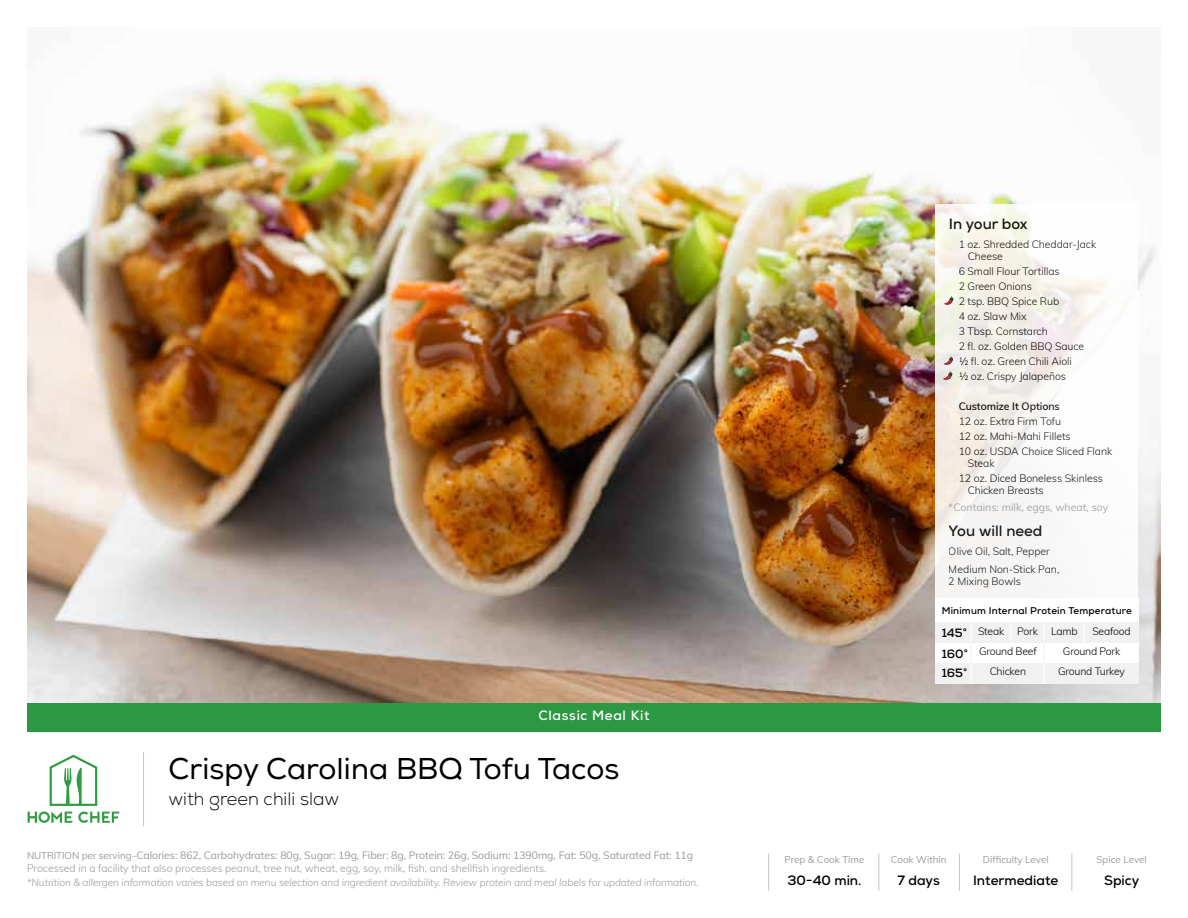
<style>
.page{position:relative;width:1188px;height:918px;background:#fff}
.page>*{position:absolute;margin:0;border:0;box-sizing:border-box;transform-origin:0 0}
.t1{font:30px "Nexa";color:#000}
.t2{font:300 18px "Nexa";color:#000}
.t3{font:700 15px "Nexa";color:#000}
.t4{font:700 13.5px "Nexa";color:#000}
.t5{font:700 13.5px "Nexa";letter-spacing:.05em;color:#fff}
.t6{font:700 12px/20px "Nexa";color:#000;text-align:justify}
.t7{font:300 10.5px/15px "Muli";letter-spacing:-.005em;color:#000}
.t8{font:10.5px/13.5px "Muli";letter-spacing:-.005em;color:#9a9a9a}
.t9{font:600 10.5px "Muli";letter-spacing:-.005em;color:#000}
.t10{font:italic 300 10.2px "Muli";letter-spacing:-.005em;color:#9a9a9a}
.t11{font:9.75px "Muli";color:#9a9a9a}
.t12{font:700 9.75px "Nexa";letter-spacing:.02em;color:#000}
.s1{font-size:9.75px}
.s2{font-weight:300}
</style>
<div class="page">
<img style="left:27px;top:76px;width:1134px;height:627px">
<hr style="left:143px;top:752px;width:1px;height:74px;background:#c7c6c5">
<hr style="left:878px;top:854px;width:1px;height:37px;background:#c7c6c5">
<hr style="left:768px;top:854px;width:1px;height:37px;background:#c7c6c5">
<hr style="left:959px;top:854px;width:1px;height:37px;background:#c7c6c5">
<hr style="left:1071px;top:854px;width:1px;height:37px;background:#c7c6c5">
<svg style="left:28px;top:755px;width:91px;height:68px"></svg>
<svg style="left:935px;top:205px;width:203px;height:394px;fill:#f8f7f5"></svg>
<svg style="left:944px;top:356px;width:9px;height:9px"></svg>
<div style="left:935px;top:599px;width:203px;height:85px;background:#fff"></div>
<div style="left:935px;top:663px;width:203px;height:21px;background:#f1f1f1"></div>
<div style="left:935px;top:622px;width:203px;height:21px;background:#f1f1f1"></div>
<svg style="left:943px;top:371px;width:9px;height:9px"></svg>
<svg style="left:944px;top:296px;width:9px;height:9px"></svg>
<div style="left:27px;top:703px;width:1134px;height:28px;background:#2c9942"></div>
<p class="t5" style="left:538px;top:707px;width:113px">Classic Meal Kit</p>
<h1 class="t1" style="left:168px;top:751px;width:452px">Crispy Carolina BBQ Tofu Tacos</h1>
<h2 class="t2" style="left:168px;top:788px;width:172px">with green chili slaw</h2>
<p class="t8" style="left:27px;top:848px;width:668px"><span class="s1">NUTRITION per serving–</span>Calories: 862, Carbohydrates: 80g, Sugar: 19g, Fiber: 8g, Protein: 26g, Sodium: 1390mg, Fat: 50g, Saturated Fat: 11g<br><span class="s2">Processed in a facility that also processes peanut, tree nut, wheat, egg, soy, milk, fish, and shellfish ingredients.</span></p>
<p class="t10" style="left:27px;top:875px;width:673px">*Nutrition &amp; allergen information varies based on menu selection and ingredient availability. Review protein and meal labels for updated information.</p>
<h3 class="t3" style="left:949px;top:214px;width:80px">In your box</h3>
<p class="t7" style="left:968px;top:237px;width:130px;line-height:12px;text-indent:-9px">1 oz. Shredded Cheddar-Jack<br>Cheese</p>
<p class="t7" style="left:959px;top:263px;width:127px">6 Small Flour Tortillas<br>2 Green Onions<br>2 tsp. BBQ Spice Rub<br>4 oz. Slaw Mix<br>3 Tbsp. Cornstarch<br>2 fl. oz. Golden BBQ Sauce ½ fl. oz. Green Chili Aioli<br>½ oz. Crispy Jalapeños</p>
<p class="t9" style="left:959px;top:398px;width:103px">Customize It Options</p>
<p class="t7" style="left:959px;top:413px;width:155px">12 oz. Extra Firm Tofu<br>12 oz. Mahi-Mahi Fillets<br>10 oz. USDA Choice Sliced Flank</p>
<p class="t7" style="left:959px;top:455px;width:146px;text-indent:9px">Steak<br>12 oz. Diced Boneless Skinless</p>
<p class="t7" style="left:968px;top:482px;width:78px">Chicken Breasts</p>
<p class="t8" style="left:949px;top:500px;width:161px">*Contains: milk, eggs, wheat, soy</p>
<h3 class="t3" style="left:949px;top:521px;width:95px">You will need</h3>
<p class="t7" style="left:949px;top:541px;width:112px;line-height:18.8px">Olive Oil, Salt, Pepper<br>Medium Non-Stick Pan,</p>
<p class="t7" style="left:949px;top:574px;width:74px">2 Mixing Bowls</p>
<p class="t12" style="left:942px;top:604px;width:192px">Minimum Internal Protein Temperature</p>
<p class="t7" style="left:978px;top:623px;width:28px">Steak</p>
<p class="t7" style="left:1051px;top:623px;width:28px">Lamb</p>
<p class="t7" style="left:1092px;top:623px;width:40px">Seafood</p>
<p class="t7" style="left:1058px;top:664px;width:68px">Ground Turkey</p>
<p class="t7" style="left:1017px;top:623px;width:22px">Pork</p>
<p class="t7" style="left:990px;top:664px;width:38px">Chicken</p>
<p class="t6" style="left:942px;top:623px;width:28px">145° 160° 165°</p>
<p class="t7" style="left:979px;top:643px;width:59px">Ground Beef</p>
<p class="t7" style="left:1063px;top:643px;width:59px">Ground Pork</p>
<p class="t11" style="left:784px;top:853px;width:82px">Prep &amp; Cook Time</p>
<p class="t11" style="left:891px;top:853px;width:57px">Cook Within</p>
<p class="t11" style="left:983px;top:853px;width:67px">Difficulty Level</p>
<p class="t11" style="left:1097px;top:853px;width:52px">Spice Level</p>
<p class="t4" style="left:787px;top:872px;width:76px">30-40 min.</p>
<p class="t4" style="left:897px;top:871px;width:44px">7 days</p>
<p class="t4" style="left:973px;top:872px;width:87px">Intermediate</p>
<p class="t4" style="left:1104px;top:872px;width:37px">Spicy</p>
</div>
